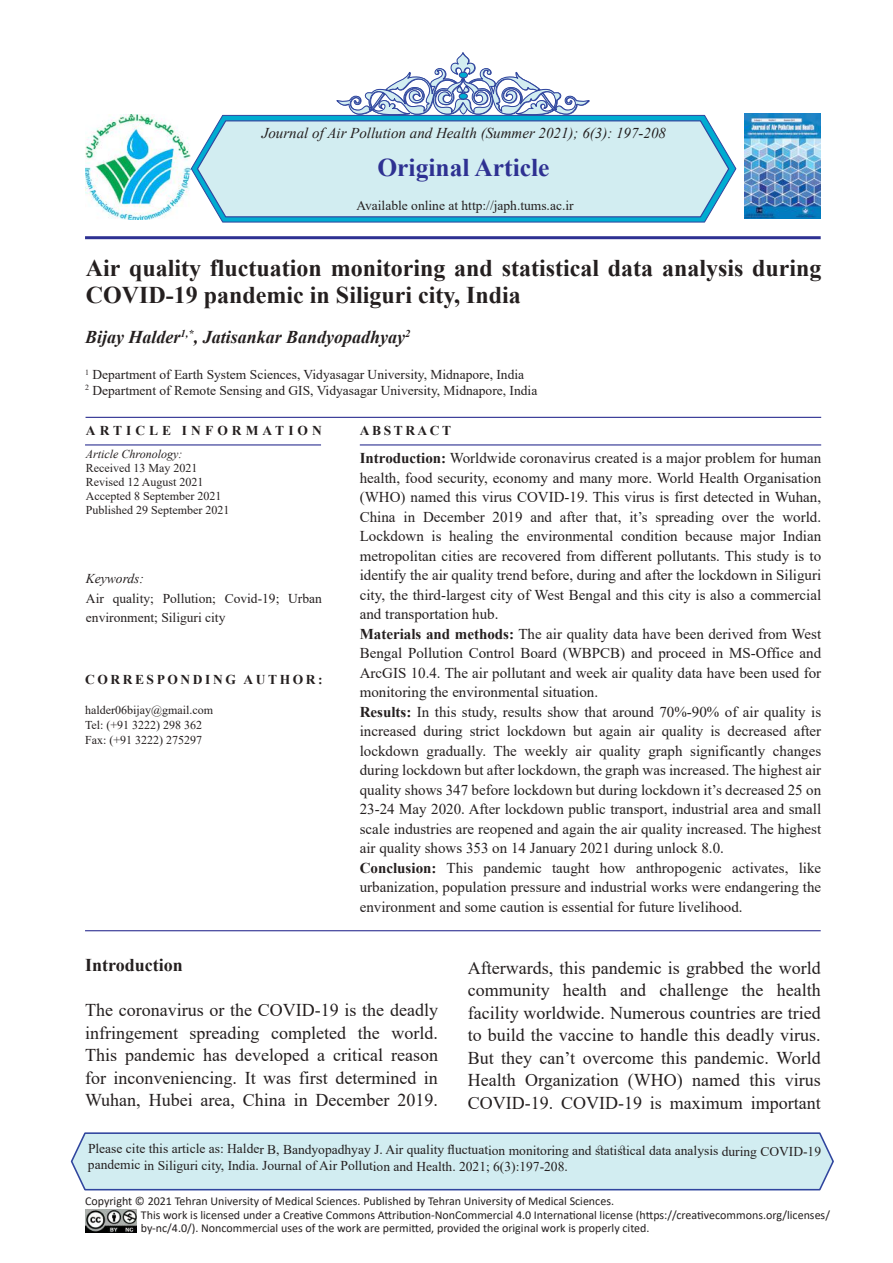
<style>
.page{position:relative;width:893px;height:1263px;background:#fff}
.page>*{position:absolute;margin:0;border:0;box-sizing:border-box;transform-origin:0 0}
.t1{font:700 25.5px "Times New Roman";color:#2e3192}
.t2{font:700 24px/27.6px "Times New Roman";color:#241f1f}
.t3{font:18px/22.5px "Times New Roman";color:#241f1f;text-align:justify}
.t4{font:italic 700 18px "Times New Roman";color:#241f1f}
.t5{font:700 18px "Times New Roman";color:#241f1f}
.t6{font:15px/19.5px "Times New Roman";color:#241f1f}
.t7{font:italic 15px "Times New Roman";color:#241f1f}
.t8{font:13.5px/15.5px "Times New Roman";color:#241f1f}
.t9{font:700 13.5px "Times New Roman";letter-spacing:.19em;color:#241f1f}
.t10{font:700 13.5px "Times New Roman";letter-spacing:.3em;color:#241f1f}
.t11{font:italic 13.5px "Times New Roman";color:#241f1f}
.t12{font:12px/13.5px "Calibri";color:#241f1f}
.t13{font:12px/13.8px "Times New Roman";color:#241f1f}
.t14{font:italic 12px "Times New Roman";color:#241f1f}
.s1{font-weight:700}
</style>
<div class="page">
<svg style="left:70px;top:1132px;width:764px;height:59px;background:#cae4ec"></svg>
<svg style="left:336px;top:52px;width:254px;height:63px"></svg>
<svg style="left:460px;top:103px;width:7px;height:11px"></svg>
<div style="left:459px;top:103px;width:8px;height:11px;border:1px solid #30459e;border-radius:50%"></div>
<div style="left:459px;top:72px;width:8px;height:6px;background:#00acd1;border-radius:50%"></div>
<div style="left:459px;top:72px;width:9px;height:6px;border:1px solid #30459e;border-radius:50%"></div>
<div style="left:459px;top:93px;width:8px;height:6px;background:#00acd1;border-radius:50%"></div>
<div style="left:459px;top:93px;width:9px;height:6px;border:1px solid #30459e;border-radius:50%"></div>
<svg style="left:190px;top:115px;width:547px;height:108px;fill:#00acd1"></svg>
<svg style="left:196px;top:120px;width:534px;height:98px;background:#c9e6ee"></svg>
<hr style="left:85px;top:236px;width:736px;height:3px;background:#2e3192">
<hr style="left:86px;top:417px;width:735px;height:1px;background:#2e3192">
<hr style="left:85px;top:930px;width:736px;height:1px;background:#2e3192">
<hr style="left:360px;top:444px;width:461px;height:1px;background:#2e3192">
<hr style="left:85px;top:444px;width:236px;height:1px;background:#2e3192">
<img style="left:744px;top:113px;width:77px;height:105px">
<img style="left:85px;top:114px;width:105px;height:105px">
<img style="left:85px;top:1209px;width:52px;height:24px">
<p class="t7" style="left:262px;top:123px;width:406px">Journal of Air Pollution and Health (Summer 2021); 6(3): 197-208</p>
<h1 class="t1" style="left:377px;top:149px;width:174px">Original Article</h1>
<p class="t8" style="left:356px;top:198px;width:219px">Available online at http://japh.tums.ac.ir</p>
<h2 class="t2" style="left:86px;top:253px;width:737px">Air quality fluctuation monitoring and statistical data analysis during<br>COVID-19 pandemic in Siliguri city, India</h2>
<p class="t4" style="left:85px;top:324px;width:327px">Bijay Halder<sup>1,*</sup>, Jatisankar Bandyopadhyay<sup>2</sup></p>
<p class="t8" style="left:85px;top:367px;width:454px"><sup>1</sup> Department of Earth System Sciences, Vidyasagar University, Midnapore, India<br><sup>2</sup> Department of Remote Sensing and GIS, Vidyasagar University, Midnapore, India</p>
<p class="t10" style="left:86px;top:421px;width:237px">ARTICLE INFORMATION</p>
<p class="t14" style="left:86px;top:446px;width:98px">Article Chronology:</p>
<p class="t13" style="left:86px;top:461px;width:145px">Received 13 May 2021<br>Revised 12 August 2021<br>Accepted 8 September 2021<br>Published 29 September 2021</p>
<p class="t9" style="left:360px;top:421px;width:93px">ABSTRACT</p>
<p class="t6" style="left:360px;top:448px;width:463px"><span class="s1">Introduction:</span> Worldwide coronavirus created is a major problem for human health, food security, economy and many more. World Health Organisation (WHO) named this virus COVID-19. This virus is first detected in Wuhan, China in December 2019 and after that, it’s spreading over the world.<br>Lockdown is healing the environmental condition because major Indian metropolitan cities are recovered from different pollutants. This study is to identify the air quality trend before, during and after the lockdown in Siliguri city, the third-largest city of West Bengal and this city is also a commercial and transportation hub.<br><span class="s1">Materials and methods:</span> The air quality data have been derived from West Bengal Pollution Control Board (WBPCB) and proceed in MS-Office and ArcGIS 10.4. The air pollutant and week air quality data have been used for monitoring the environmental situation.<br><span class="s1">Results:</span> In this study, results show that around 70%-90% of air quality is increased during strict lockdown but again air quality is decreased after lockdown gradually. The weekly air quality graph significantly changes during lockdown but after lockdown, the graph was increased. The highest air quality shows 347 before lockdown but during lockdown it’s decreased 25 on 23-24 May 2020. After lockdown public transport, industrial area and small scale industries are reopened and again the air quality increased. The highest air quality shows 353 on 14 January 2021 during unlock 8.0.<br><span class="s1">Conclusion:</span> This pandemic taught how anthropogenic activates, like urbanization, population pressure and industrial works were endangering the environment and some caution is essential for future livelihood.</p>
<p class="t11" style="left:86px;top:569px;width:59px">Keywords:</p>
<p class="t8" style="left:86px;top:588px;width:237px;line-height:19.5px">Air quality; Pollution; Covid-19; Urban environment; Siliguri city</p>
<p class="t9" style="left:85px;top:670px;width:239px">CORRESPONDING AUTHOR:</p>
<p class="t13" style="left:85px;top:702px;width:130px;line-height:15px">halder06bijay@gmail.com<br>Tel: (+91 3222) 298 362<br>Fax: (+91 3222) 275297</p>
<p class="t5" style="left:85px;top:952px;width:99px">Introduction</p>
<p class="t3" style="left:85px;top:998px;width:354px">The coronavirus or the COVID-19 is the deadly infringement spreading completed the world.<br>This pandemic has developed a critical reason for inconveniencing. It was first determined in Wuhan, Hubei area, China in December 2019.</p>
<p class="t3" style="left:468px;top:956px;width:354px">Afterwards, this pandemic is grabbed the world community health and challenge the health facility worldwide. Numerous countries are tried to build the vaccine to handle this deadly virus.<br>But they can’t overcome this pandemic. World Health Organization (WHO) named this virus COVID-19. COVID-19 is maximum important</p>
<p class="t8" style="left:88px;top:1141px;width:735px;line-height:15.9px">Please cite this article as: Halder B, Bandyopadhyay J. Air quality fluctuation monitoring and statistical data analysis during COVID-19 pandemic in Siliguri city, India. Journal of Air Pollution and Health. 2021; 6(3):197-208.</p>
<p class="t12" style="left:141px;top:1194px;width:691px;text-indent:-56px">Copyright © 2021 Tehran University of Medical Sciences. Published by Tehran University of Medical Sciences.<br>This work is licensed under a Creative Commons Attribution-NonCommercial 4.0 International license (https://creativecommons.org/licenses/ by-nc/4.0/). Noncommercial uses of the work are permitted, provided the original work is properly cited.</p>
</div>
